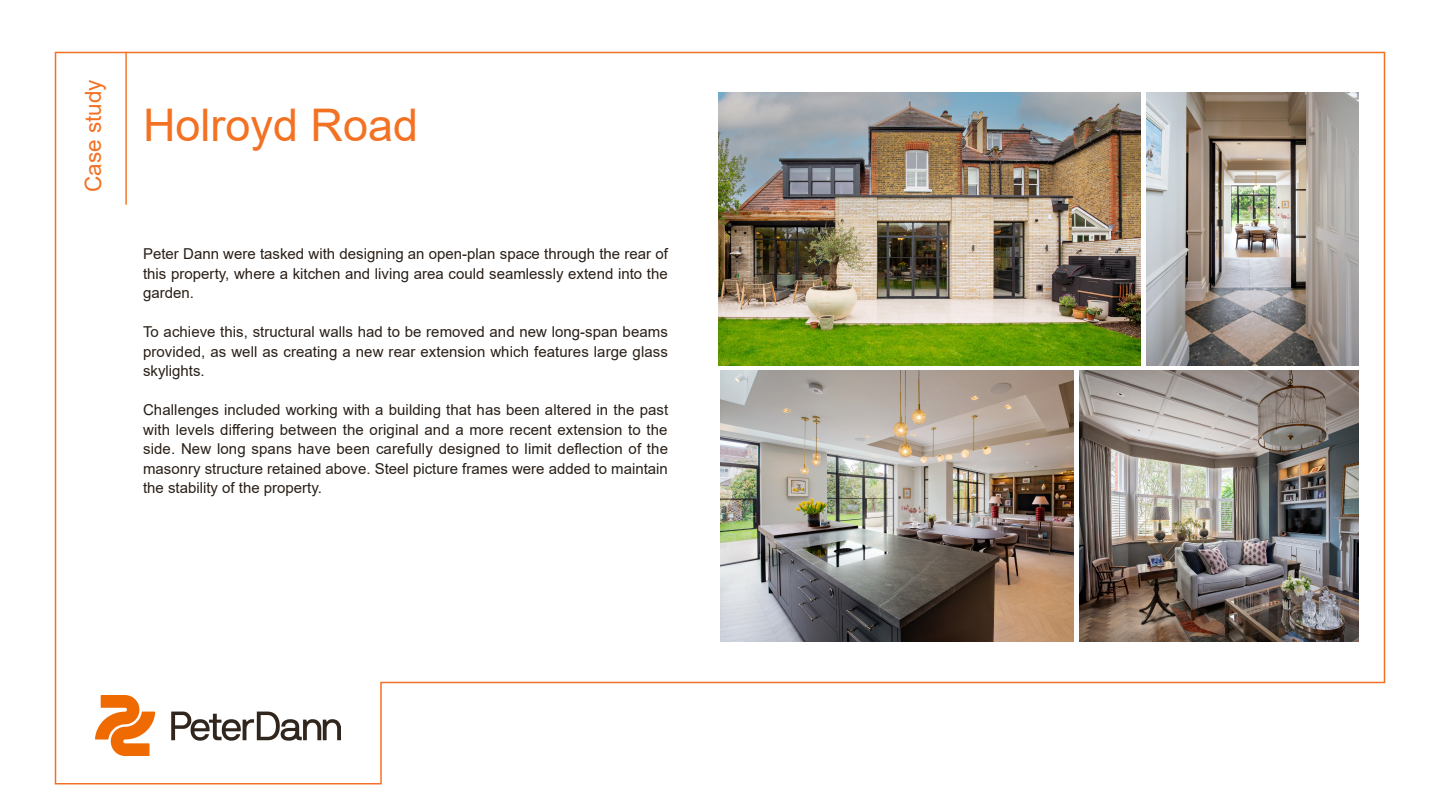
<style>
.page{position:relative;width:1440px;height:810px;background:#fff}
.page>*{position:absolute;margin:0;border:0;box-sizing:border-box;transform-origin:0 0}
.t1{font:45px "Arial";color:#f37123}
.t2{font:22.5px "Arial";color:#f37123}
.Paragraph_Style_2{font:15px/19.5px "Arial";color:#291f17;text-align:justify}
</style>
<div class="page">
<img style="left:54px;top:51px;width:1332px;height:734px">
<img style="left:96px;top:696px;width:245px;height:60px">
<p class="t2" style="left:78px;top:192px;width:114px;rotate:-90deg">Case study</p>
<p class="t1" style="left:143px;top:94px;width:277px">Holroyd Road</p>
<p class="Paragraph_Style_2" style="left:143px;top:244px;width:526px">Peter Dann were tasked with designing an open-plan space through the rear of this property, where a kitchen and living area could seamlessly extend into the garden.</p>
<p class="Paragraph_Style_2" style="left:143px;top:322px;width:526px">To achieve this, structural walls had to be removed and new long-span beams provided, as well as creating a new rear extension which features large glass skylights.</p>
<p class="Paragraph_Style_2" style="left:143px;top:400px;width:527px">Challenges included working with a building that has been altered in the past with levels differing between the original and a more recent extension to the side. New long spans have been carefully designed to limit deflection of the masonry structure retained above. Steel picture frames were added to maintain the stability of the property.</p>
</div>
